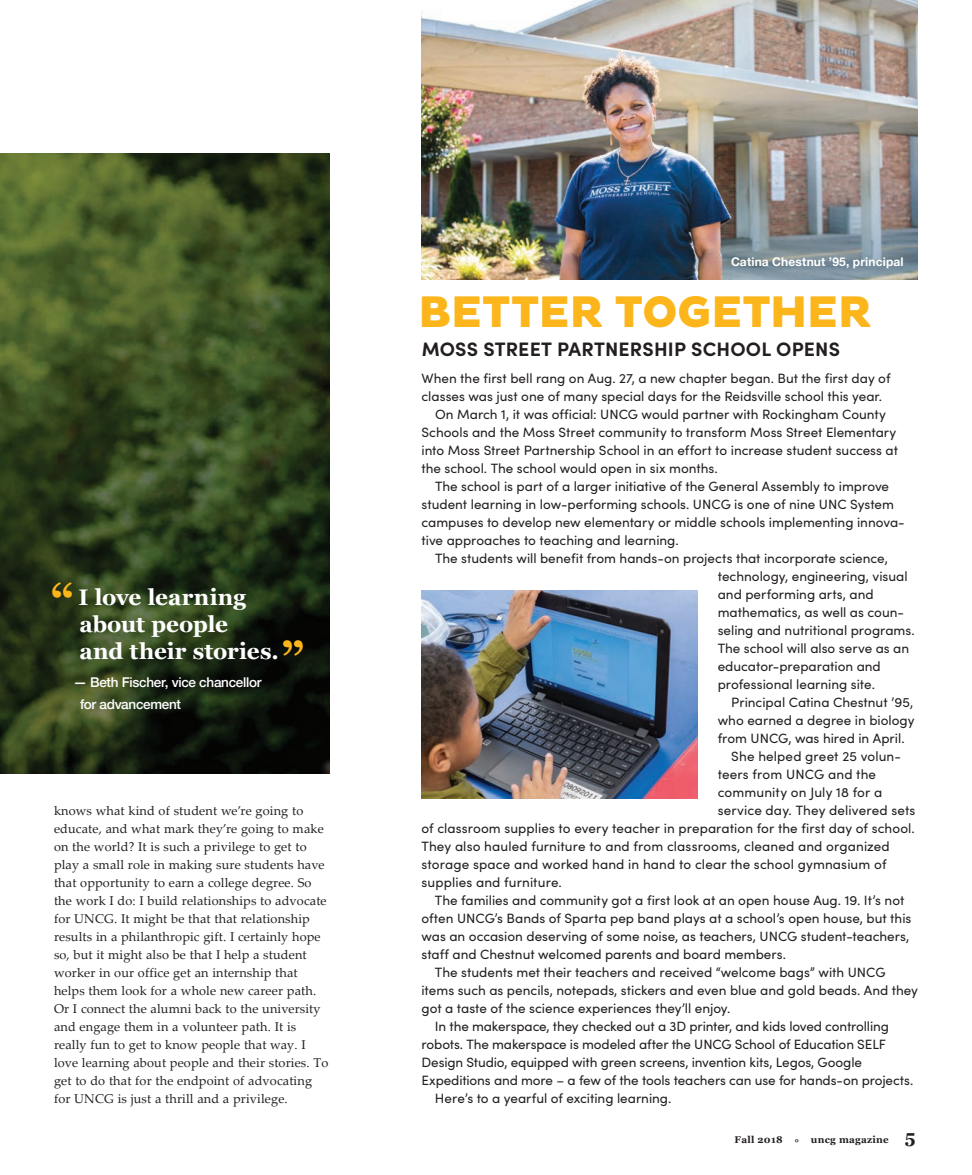
<style>
.page{position:relative;width:972px;height:1175px;background:#fff}
.page>*{position:absolute;margin:0;border:0;box-sizing:border-box;transform-origin:0 0}
.hel_body{font:800 45px "Pluto Sans";color:#fcb61c}
.hel_body-2{font:700 45px "Georgia";color:#fcb61c}
.hel_body-3{font:700 22.5px/27px "Georgia";letter-spacing:-.01em;color:#fff}
.hel_body-4{font:700 19.5px "Sofia Pro";letter-spacing:.01em;color:#231f20}
.hel_body-5{font:13.5px/18px "Sofia Pro";color:#231f20}
.hel_body-6{font:500 13.5px/22.5px "Helvetica Neue";letter-spacing:-.02em;color:#fff}
.body{font:12.75px/18px "Palatino Linotype";letter-spacing:.01em;color:#231f20}
.hel_body-7{font:700 12px "Helvetica Neue";letter-spacing:.015em;color:#fff}
.t1{font:700 9.75px "Georgia";letter-spacing:.025em;color:#231f20}
.s1{font-size:18px}
</style>
<div class="page">
<img style="left:0;top:153px;width:330px;height:620px">
<img style="left:422px;top:0;width:496px;height:279px">
<img style="left:422px;top:591px;width:276px;height:207px">
<p class="hel_body-2" style="left:51px;top:566px;width:25px">“</p>
<p class="hel_body-3" style="left:78px;top:582px;width:202px">I love learning about people<br>and their stories.</p>
<p class="hel_body-6" style="left:80px;top:670px;width:183px;text-indent:-7px">— Beth Fischer, vice chancellor for advancement</p>
<p class="hel_body-2" style="left:281px;top:624px;width:25px">”</p>
<p class="body" style="left:54px;top:801px;width:276px">knows what kind of student we’re going to educate, and what mark they’re going to make on the world? It is such a privilege to get to play a small role in making sure students have that opportunity to earn a college degree. So the work I do: I build relationships to advocate for UNCG. It might be that that relationship results in a philanthropic gift. I certainly hope so, but it might also be that I help a student worker in our office get an internship that helps them look for a whole new career path.<br>Or I connect the alumni back to the university and engage them in a volunteer path. It is really fun to get to know people that way. I love learning about people and their stories. To get to do that for the endpoint of advocating for UNCG is just a thrill and a privilege.</p>
<p class="hel_body-7" style="left:731px;top:252px;width:174px">Catina Chestnut ’95, principal</p>
<p class="hel_body" style="left:419px;top:285px;width:455px">BETTER TOGETHER</p>
<p class="hel_body-4" style="left:422px;top:334px;width:420px">MOSS STREET PARTNERSHIP SCHOOL OPENS</p>
<p class="hel_body-5" style="left:422px;top:368px;width:470px">When the first bell rang on Aug. 27, a new chapter began. But the first day of classes was just one of many special days for the Reidsville school this year.</p>
<p class="hel_body-5" style="left:422px;top:404px;width:478px;text-indent:14px">On March 1, it was official: UNCG would partner with Rockingham County Schools and the Moss Street community to transform Moss Street Elementary into Moss Street Partnership School in an effort to increase student success at the school. The school would open in six months.</p>
<p class="hel_body-5" style="left:422px;top:476px;width:485px;text-indent:14px">The school is part of a larger initiative of the General Assembly to improve student learning in low-performing schools. UNCG is one of nine UNC System campuses to develop new elementary or middle schools implementing innova&shy;tive approaches to teaching and learning.</p>
<p class="hel_body-5" style="left:718px;top:548px;width:199px;text-indent:-283px">The students will benefit from hands-on projects that incorporate science, technology, engineering, visual and performing arts, and mathematics, as well as coun&shy;seling and nutritional programs.<br>The school will also serve as an educator-preparation and professional learning site.</p>
<p class="hel_body-5" style="left:718px;top:692px;width:198px;text-align:justify;text-indent:14px">Principal Catina Chestnut ’95, who earned a degree in biology from UNCG, was hired in April.</p>
<p class="hel_body-5" style="left:731px;top:746px;width:171px">She helped greet 25 volun-</p>
<p class="hel_body-5" style="left:718px;top:764px;width:160px">teers from UNCG and the</p>
<p class="hel_body-5" style="left:718px;top:782px;width:166px">community on July 18 for a</p>
<p class="hel_body-5" style="left:718px;top:800px;width:199px">service day. They delivered sets</p>
<p class="hel_body-5" style="left:421px;top:818px;width:495px">of classroom supplies to every teacher in preparation for the first day of school.</p>
<p class="hel_body-5" style="left:421px;top:836px;width:470px">They also hauled furniture to and from classrooms, cleaned and organized</p>
<p class="hel_body-5" style="left:421px;top:854px;width:466px">storage space and worked hand in hand to clear the school gymnasium of</p>
<p class="hel_body-5" style="left:421px;top:872px;width:142px">supplies and furniture.</p>
<p class="hel_body-5" style="left:421px;top:890px;width:491px;text-indent:14px">The families and community got a first look at an open house Aug. 19. It’s not often UNCG’s Bands of Sparta pep band plays at a school’s open house, but this was an occasion deserving of some noise, as teachers, UNCG student-teachers, staff and Chestnut welcomed parents and board members.</p>
<p class="hel_body-5" style="left:421px;top:962px;width:498px;text-indent:14px">The students met their teachers and received “welcome bags” with UNCG items such as pencils, notepads, stickers and even blue and gold beads. And they got a taste of the science experiences they’ll enjoy.</p>
<p class="hel_body-5" style="left:421px;top:1016px;width:493px;text-indent:14px">In the makerspace, they checked out a 3D printer, and kids loved controlling robots. The makerspace is modeled after the UNCG School of Education SELF Design Studio, equipped with green screens, invention kits, Legos, Google Expeditions and more – a few of the tools teachers can use for hands-on projects.</p>
<p class="hel_body-5" style="left:435px;top:1088px;width:238px">Here’s to a yearful of exciting learning.</p>
<p class="t1" style="left:735px;top:1132px;width:183px">Fall 2018 ° uncg magazine <span class="s1">5</span></p>
</div>
